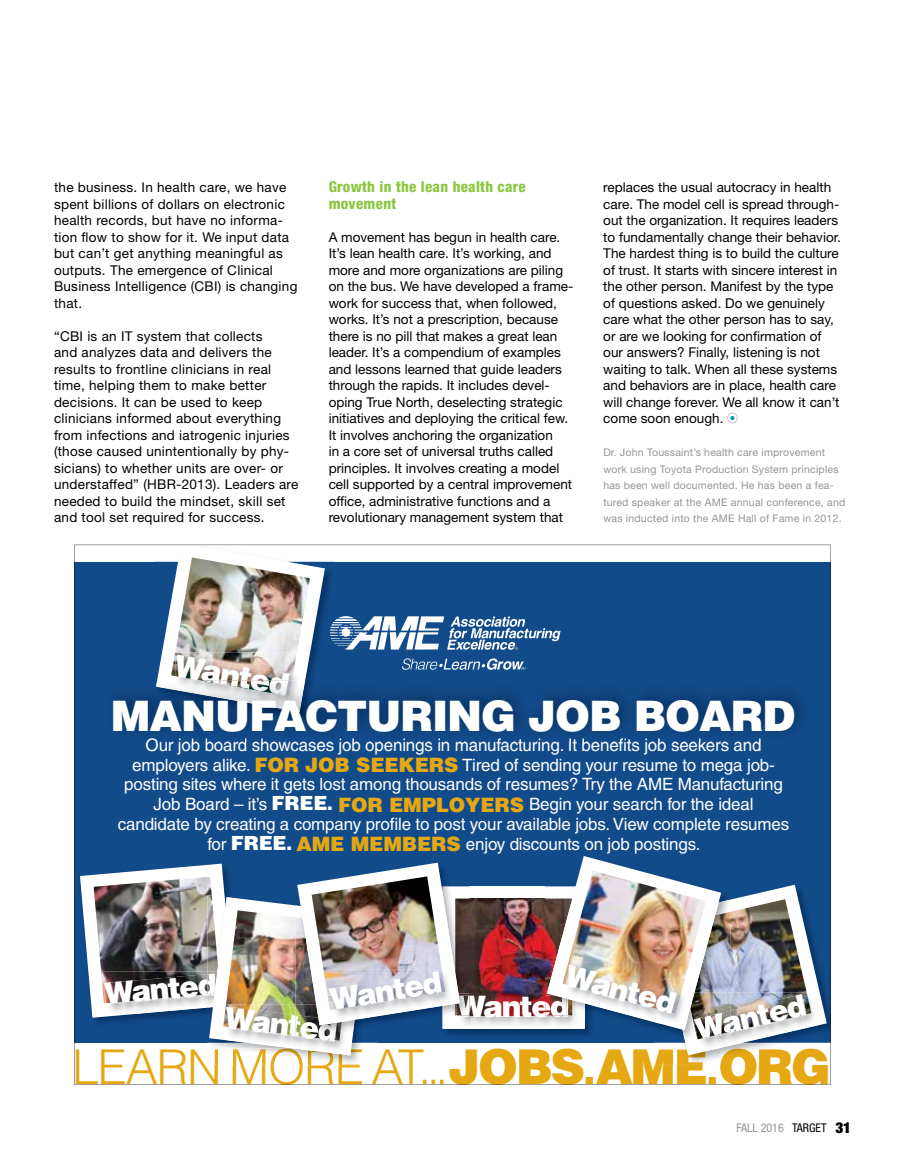
<style>
.page{position:relative;width:905px;height:1175px;background:#fff}
.page>*{position:absolute;margin:0;border:0;box-sizing:border-box;transform-origin:0 0}
.t1{font:300 48px "Helvetica";letter-spacing:-.025em;color:#e5a812}
.t2{font:900 42px "Helvetica";letter-spacing:-.025em;color:#fff}
.t3{font:900 30.3px "Helvetica";color:#fff}
.t4{font:900 29.55px "Helvetica";letter-spacing:-.05em;color:#fff}
.t5{font:16.95px/19.8px "Helvetica";letter-spacing:-.01em;color:#fff;text-align:center}
.t6{font:800 condensed 15px/16.5px "Helvetica Neue LT Std";letter-spacing:.02em;color:#8dc642}
.t7{font:13.5px/16.5px "Helvetica Neue LT Std";color:#000}
.t8{font:13.5px/16.5px "Helvetica Neue LT Std";letter-spacing:.02em;color:#000}
.t9{font:condensed 12px "Helvetica Neue LT Std";color:#939598}
.t10{font:10.5px/16.5px "Helvetica Neue LT Std";letter-spacing:.02em;color:#939598}
.s1{font-weight:900;font-size:19.8px;color:#e5a812}
.s2{font-weight:900;font-size:19.5px}
.s3{font-weight:900}
.s4{font-weight:700}
.s5{color:#000}
.s6{font-weight:900;font-size:15px;color:#000}
</style>
<div class="page">
<div style="left:727px;top:412px;width:10px;height:11px;border:1px solid #c7c8ca;border-radius:50%"></div>
<div style="left:728px;top:415px;width:8px;height:7px;background:#000;opacity:.75"></div>
<img style="left:74px;top:544px;width:756px;height:540px">
<p class="t8" style="left:54px;top:179px;width:245px">the business. In health care, we have spent billions of dollars on electronic health records, but have no informa&shy;tion flow to show for it. We input data but can’t get anything meaningful as outputs. The emergence of Clinical Business Intelligence (CBI) is changing that.</p>
<p class="t8" style="left:54px;top:327px;width:246px">“CBI is an IT system that collects<br>and analyzes data and delivers the results to frontline clinicians in real time, helping them to make better decisions. It can be used to keep clinicians informed about everything from infections and iatrogenic injuries (those caused unintentionally by phy&shy;sicians) to whether units are over- or understaffed” (HBR-2013). Leaders are needed to build the mindset, skill set and tool set required for success.</p>
<p class="t6" style="left:328px;top:178px;width:199px">Growth in the lean health care movement</p>
<p class="t7" style="left:328px;top:228px;width:246px">A movement has begun in health care.<br>It’s lean health care. It’s working, and more and more organizations are piling on the bus. We have developed a frame&shy;work for success that, when followed, works. It’s not a prescription, because there is no pill that makes a great lean leader. It’s a compendium of examples and lessons learned that guide leaders through the rapids. It includes devel&shy;oping True North, deselecting strategic initiatives and deploying the critical few.<br>It involves anchoring the organization<br>in a core set of universal truths called principles. It involves creating a model cell supported by a central improvement office, administrative functions and a revolutionary management system that</p>
<p class="t7" style="left:603px;top:179px;width:239px">replaces the usual autocracy in health care. The model cell is spread through&shy;out the organization. It requires leaders to fundamentally change their behavior.<br>The hardest thing is to build the culture of trust. It starts with sincere interest in the other person. Manifest by the type of questions asked. Do we genuinely care what the other person has to say, or are we looking for confirmation of our answers? Finally, listening is not waiting to talk. When all these systems and behaviors are in place, health care will change forever. We all know it can’t come soon enough.</p>
<p class="t10" style="left:603px;top:444px;width:243px">Dr. John Toussaint’s health care improvement work using Toyota Production System principles has been well documented. He has been a fea&shy;tured speaker at the AME annual conference, and was inducted into the AME Hall of Fame in 2012.</p>
<h3 class="t3" style="left:178px;top:645px;width:117px;rotate:10deg">Wanted</h3>
<h2 class="t2" style="left:111px;top:688px;width:685px">MANUFACTURING JOB BOARD</h2>
<p class="t5" style="left:118px;top:735px;width:673px">Our job board showcases job openings in manufacturing. It benefits job seekers and employers alike. <span class="s1">FOR JOB SEEKERS</span> Tired of sending your resume to mega job&shy;posting sites where it gets lost among thousands of resumes? Try the AME Manufacturing Job Board – it’s <span class="s2">FREE</span><span class="s3">.</span> <span class="s1">FOR EMPLOYERS</span> Begin your search for the ideal candidate by creating a company profile to post your available jobs. View complete resumes for <span class="s2">FREE</span><span class="s3">.</span> <span class="s1">AME MEMBERS</span> enjoy discounts on job postings.</p>
<h3 class="t4" style="left:327px;top:980px;width:114px;rotate:-9deg">Wanted</h3>
<h3 class="t4" style="left:571px;top:956px;width:114px;rotate:15deg">Wanted</h3>
<h3 class="t4" style="left:103px;top:974px;width:114px;rotate:-5deg">Wanted</h3>
<h3 class="t4" style="left:456px;top:986px;width:114px">Wanted</h3>
<h3 class="t4" style="left:691px;top:1011px;width:114px;rotate:-13deg">Wanted</h3>
<h3 class="t4" style="left:227px;top:998px;width:114px;rotate:7deg">Wanted</h3>
<h1 class="t1" style="left:72px;top:1036px;width:760px">LEARN MORE AT...<span class="s3">JOBS</span><span class="s4">.</span><span class="s3">AME</span><span class="s4">.</span><span class="s3">ORG</span></h1>
<p class="t9" style="left:736px;top:1120px;width:116px">FALL 2016 <span class="s5">TARGET</span> <span class="s6">31</span></p>
</div>
